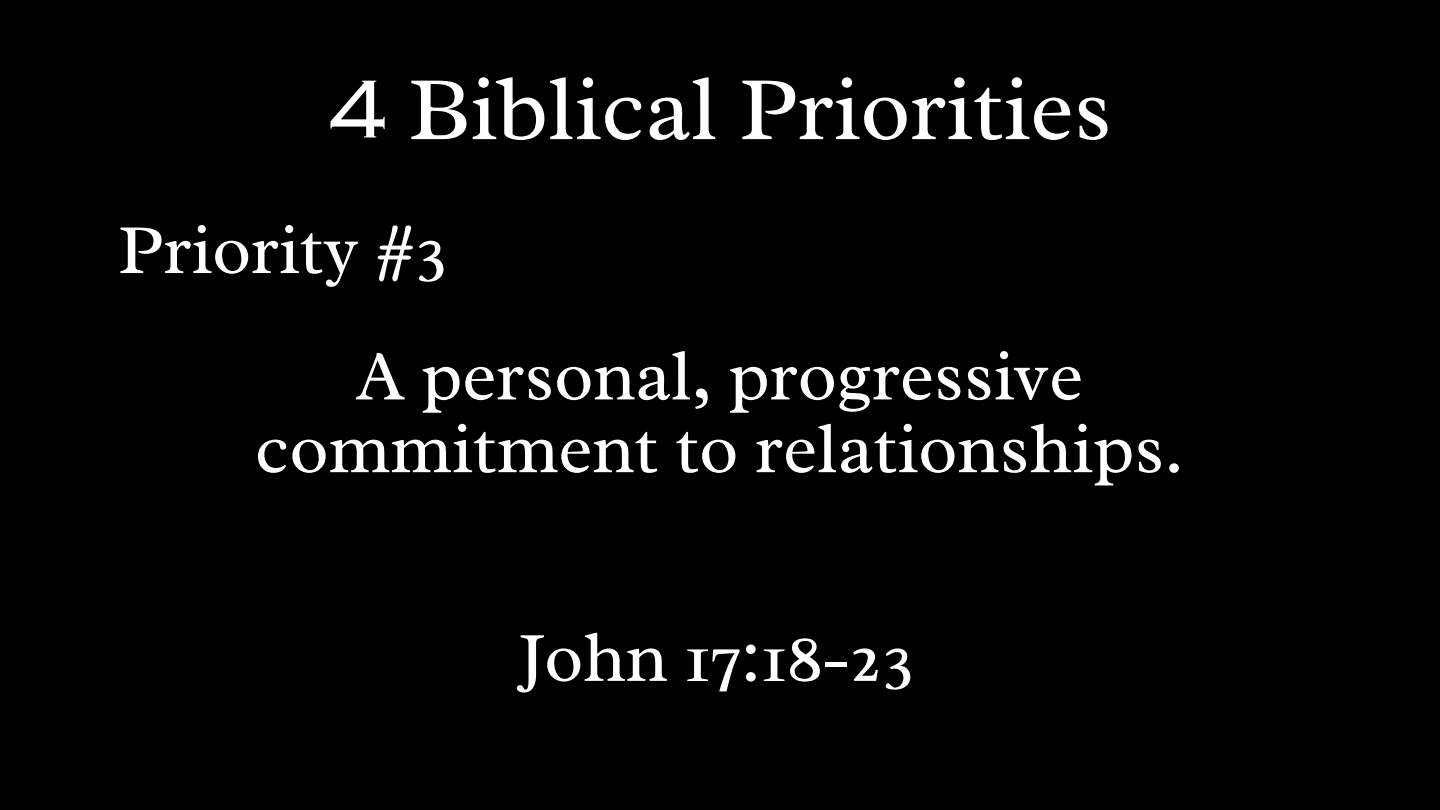
<style>
.page{position:relative;width:1440px;height:810px;background:#000}
.page>*{position:absolute;margin:0;border:0;box-sizing:border-box;transform-origin:0 0}
.t1{font:92px "Radley";color:#fff}
.t2{font:78px "Copperplate Gothic LT Pro 32 AB";color:#fff}
.t3{font:72px/72.8px "Radley";color:#fff;text-align:center}
.t4{font:71.7px "Radley";color:#fff}
.t5{font:71.6px "Radley";color:#fff}
</style>
<div class="page">
<p class="t2" style="left:328px;top:81px;width:62px">4</p>
<p class="t1" style="left:408px;top:51px;width:705px">Biblical Priorities</p>
<p class="t5" style="left:118px;top:204px;width:331px">Priority #3</p>
<p class="t3" style="left:255px;top:339px;width:930px">A personal, progressive commitment to relationships.</p>
<p class="t4" style="left:519px;top:612px;width:397px">John 17:18-23</p>
</div>
